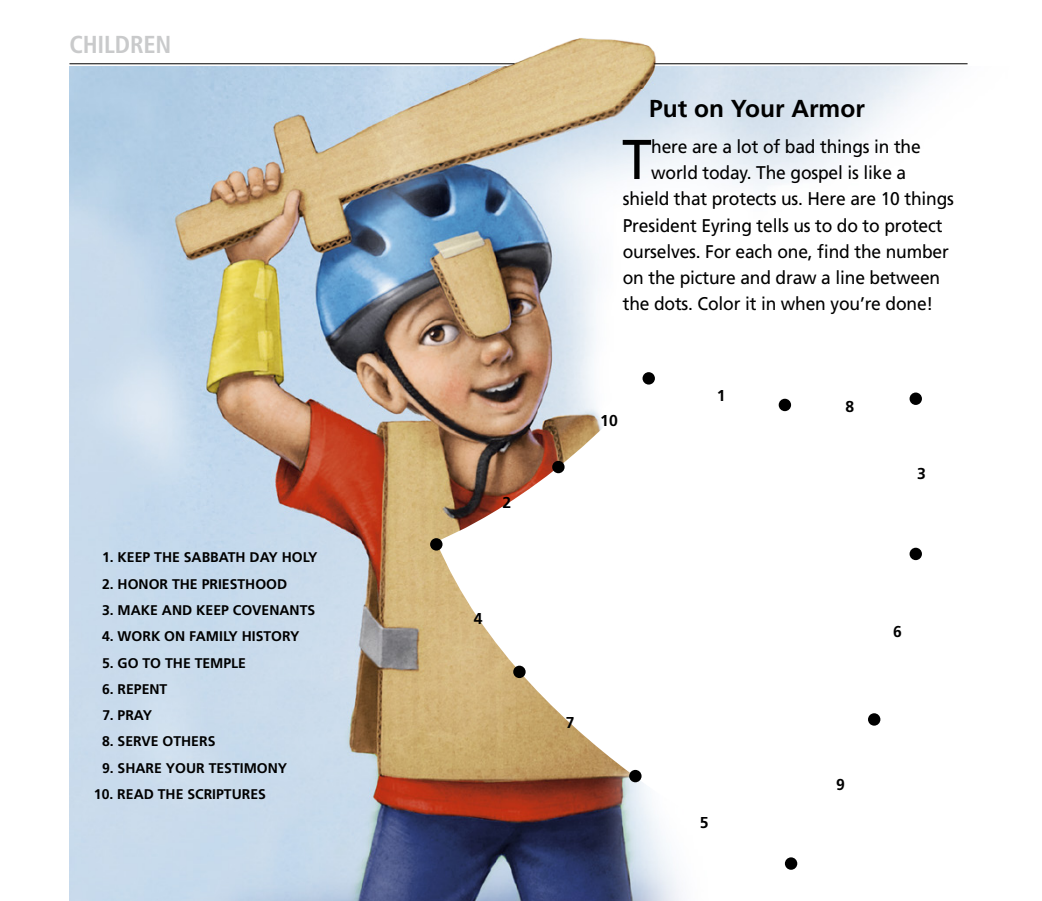
<style>
.page{position:relative;width:1042px;height:901px;background:#fff}
.page>*{position:absolute;margin:0;border:0;box-sizing:border-box;transform-origin:0 0}
.SUBARTchild_para_fir{font:56px "Frutigerlds Lat";color:#000;scale:.95 1}
.SUBARTchildandyouth{font:700 24.5px "Frutigerlds Lat";color:#000}
.section_title_fpm{font:700 condensed 24.5px "Frutigerlds Lat";letter-spacing:-.01em;color:#c9cacb}
.SUBARTchild_para_fir-2{font:18.38px "Frutigerlds Lat";letter-spacing:-.01em;color:#000;scale:.95 1}
.SIDE_title_SMALL{font:700 15.75px "Frutigerlds Lat";color:#000}
.SIDE_title_SMALL-2{font:700 14px "Frutigerlds Lat";color:#000}
</style>
<div class="page">
<img style="left:69px;top:66px;width:874px;height:834px">
<svg style="left:436px;top:378px;width:507px;height:491px"></svg>
<div style="left:642px;top:372px;width:13px;height:12px;background:#000;border-radius:50%"></div>
<div style="left:552px;top:460px;width:12px;height:13px;background:#000;border-radius:50%"></div>
<div style="left:778px;top:398px;width:13px;height:13px;background:#000;border-radius:50%"></div>
<div style="left:909px;top:392px;width:13px;height:13px;background:#000;border-radius:50%"></div>
<div style="left:868px;top:712px;width:12px;height:13px;background:#000;border-radius:50%"></div>
<svg style="left:909px;top:547px;width:13px;height:13px"></svg>
<div style="left:785px;top:856px;width:12px;height:13px;background:#000;border-radius:50%"></div>
<div style="left:629px;top:769px;width:12px;height:12px;background:#000;border-radius:50%"></div>
<div style="left:513px;top:665px;width:13px;height:12px;background:#000;border-radius:50%"></div>
<div style="left:430px;top:538px;width:12px;height:12px;background:#000;border-radius:50%"></div>
<img style="left:442px;top:38px;width:236px;height:50px">
<hr style="left:69px;top:63px;width:445px;height:1px;background:#000">
<hr style="left:654px;top:63px;width:313px;height:1px;background:#000">
<p class="section_title_fpm" style="left:69px;top:26px;width:103px">CHILDREN</p>
<p class="SIDE_title_SMALL-2" style="left:102px;top:546px;width:217px">1. KEEP THE SABBATH DAY HOLY</p>
<p class="SIDE_title_SMALL-2" style="left:102px;top:572px;width:187px">2. HONOR THE PRIESTHOOD</p>
<p class="SIDE_title_SMALL-2" style="left:102px;top:599px;width:215px">3. MAKE AND KEEP COVENANTS</p>
<p class="SIDE_title_SMALL-2" style="left:102px;top:625px;width:199px">4. WORK ON FAMILY HISTORY</p>
<p class="SIDE_title_SMALL-2" style="left:102px;top:651px;width:145px">5. GO TO THE TEMPLE</p>
<p class="SIDE_title_SMALL-2" style="left:102px;top:677px;width:67px">6. REPENT</p>
<p class="SIDE_title_SMALL-2" style="left:103px;top:704px;width:51px">7. PRAY</p>
<p class="SIDE_title_SMALL-2" style="left:102px;top:730px;width:115px">8. SERVE OTHERS</p>
<p class="SIDE_title_SMALL-2" style="left:102px;top:756px;width:187px">9. SHARE YOUR TESTIMONY</p>
<p class="SIDE_title_SMALL-2" style="left:94px;top:782px;width:173px">10. READ THE SCRIPTURES</p>
<p class="SIDE_title_SMALL" style="left:502px;top:490px;width:10px">2</p>
<p class="SIDE_title_SMALL" style="left:474px;top:606px;width:10px">4</p>
<p class="SUBARTchildandyouth" style="left:649px;top:89px;width:217px">Put on Your Armor</p>
<p class="SUBARTchild_para_fir" style="left:622px;top:117px;width:33px">T</p>
<p class="SUBARTchild_para_fir-2" style="left:651px;top:132px;width:285px">here are a lot of bad things in the</p>
<p class="SUBARTchild_para_fir-2" style="left:651px;top:159px;width:270px">world today. The gospel is like a</p>
<p class="SUBARTchild_para_fir-2" style="left:623px;top:185px;width:350px">shield that protects us. Here are 10 things</p>
<p class="SUBARTchild_para_fir-2" style="left:623px;top:211px;width:338px">President Eyring tells us to do to protect</p>
<p class="SUBARTchild_para_fir-2" style="left:623px;top:237px;width:345px">ourselves. For each one, find the number</p>
<p class="SUBARTchild_para_fir-2" style="left:623px;top:264px;width:336px">on the picture and draw a line between</p>
<p class="SUBARTchild_para_fir-2" style="left:623px;top:290px;width:328px">the dots. Color it in when you’re done!</p>
<p class="SIDE_title_SMALL" style="left:600px;top:408px;width:19px">10</p>
<p class="SIDE_title_SMALL" style="left:717px;top:383px;width:10px">1</p>
<p class="SIDE_title_SMALL" style="left:845px;top:394px;width:10px">8</p>
<p class="SIDE_title_SMALL" style="left:917px;top:461px;width:10px">3</p>
<p class="SIDE_title_SMALL" style="left:566px;top:709px;width:10px">7</p>
<p class="SIDE_title_SMALL" style="left:700px;top:810px;width:10px">5</p>
<p class="SIDE_title_SMALL" style="left:893px;top:619px;width:10px">6</p>
<p class="SIDE_title_SMALL" style="left:836px;top:772px;width:10px">9</p>
</div>
